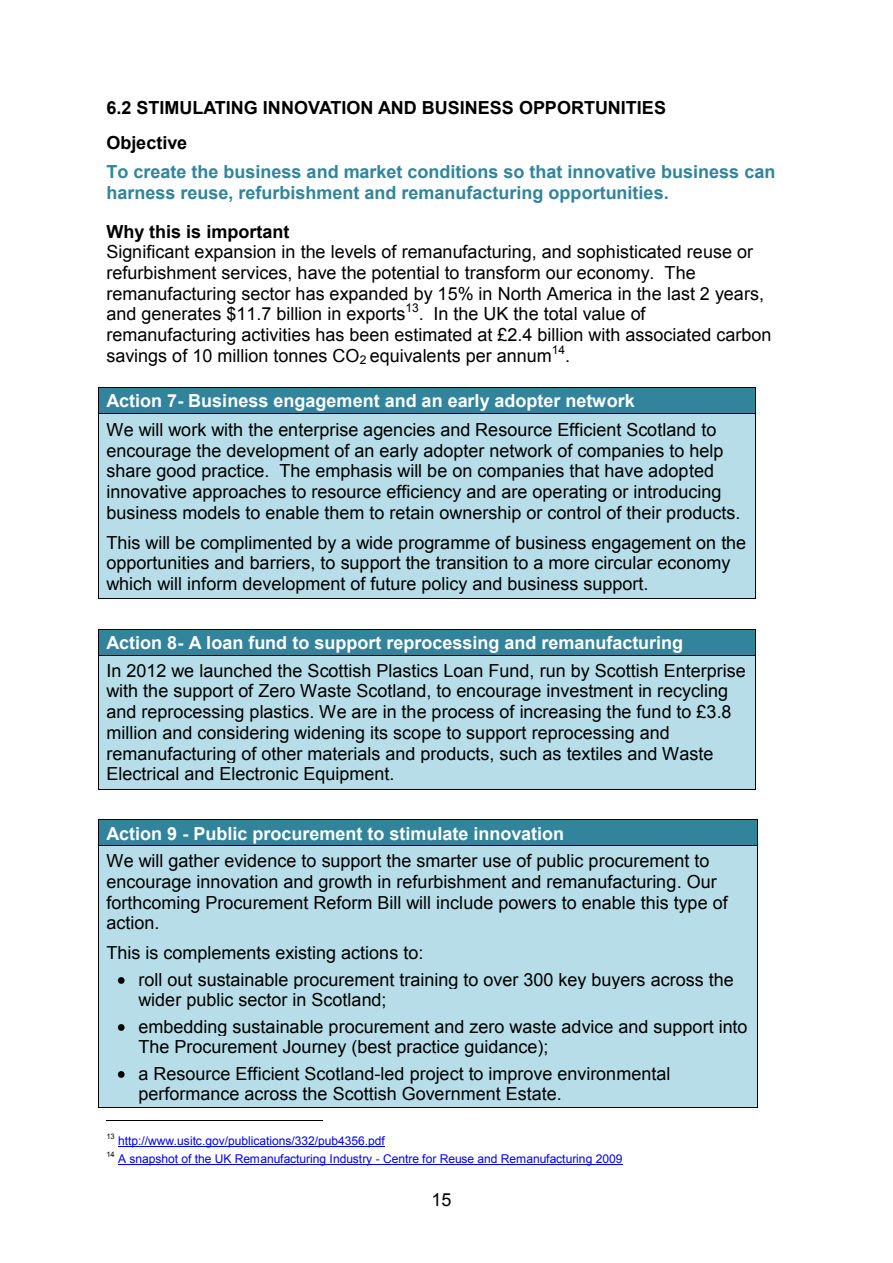
<style>
.page{position:relative;width:893px;height:1263px;background:#fff}
.page>*{position:absolute;margin:0;border:0;box-sizing:border-box;transform-origin:0 0}
.t1{font:18px/20.7px "Arial";color:#000}
.t2{font:700 18px "Arial";color:#fff}
.t3{font:700 18px/20.7px "Arial";color:#31849b}
.t4{font:700 18px "Arial";color:#000}
.t5{font:700 18px "Arial";color:#000}
.t6{font:12px "Arial";letter-spacing:-.005em;color:#00f}
.t7{font:12px "Arial";color:#000}
.t8{font:7.5px "Arial";color:#000}
</style>
<div class="page">
<div style="left:99px;top:387px;width:7px;height:26px;background:#31849b"></div>
<div style="left:747px;top:387px;width:8px;height:26px;background:#31849b"></div>
<div style="left:106px;top:387px;width:641px;height:26px;background:#31849b"></div>
<hr style="left:99px;top:387px;width:656px;height:1px;background:#000">
<div style="left:99px;top:414px;width:7px;height:185px;background:#b6dde8"></div>
<div style="left:747px;top:414px;width:8px;height:185px;background:#b6dde8"></div>
<div style="left:106px;top:414px;width:641px;height:26px;background:#b6dde8"></div>
<div style="left:106px;top:440px;width:641px;height:21px;background:#b6dde8"></div>
<div style="left:106px;top:461px;width:641px;height:21px;background:#b6dde8"></div>
<div style="left:106px;top:482px;width:641px;height:20px;background:#b6dde8"></div>
<div style="left:106px;top:502px;width:641px;height:30px;background:#b6dde8"></div>
<div style="left:106px;top:532px;width:641px;height:21px;background:#b6dde8"></div>
<div style="left:106px;top:553px;width:641px;height:20px;background:#b6dde8"></div>
<div style="left:106px;top:573px;width:641px;height:26px;background:#b6dde8"></div>
<svg style="left:98px;top:387px;width:1px;height:26px"></svg>
<hr style="left:99px;top:413px;width:656px;height:1px;background:#000">
<svg style="left:755px;top:387px;width:1px;height:26px"></svg>
<hr style="left:98px;top:413px;width:1px;height:186px;background:#000">
<hr style="left:99px;top:599px;width:656px;height:1px;background:#000">
<hr style="left:755px;top:413px;width:1px;height:186px;background:#000">
<div style="left:99px;top:630px;width:7px;height:25px;background:#31849b"></div>
<div style="left:747px;top:630px;width:8px;height:25px;background:#31849b"></div>
<div style="left:106px;top:630px;width:641px;height:25px;background:#31849b"></div>
<hr style="left:99px;top:629px;width:656px;height:1px;background:#000">
<div style="left:99px;top:656px;width:7px;height:133px;background:#b6dde8"></div>
<div style="left:747px;top:656px;width:8px;height:133px;background:#b6dde8"></div>
<div style="left:106px;top:656px;width:641px;height:25px;background:#b6dde8"></div>
<div style="left:106px;top:681px;width:641px;height:21px;background:#b6dde8"></div>
<div style="left:106px;top:702px;width:641px;height:20px;background:#b6dde8"></div>
<div style="left:106px;top:722px;width:641px;height:21px;background:#b6dde8"></div>
<div style="left:106px;top:743px;width:641px;height:21px;background:#b6dde8"></div>
<div style="left:106px;top:764px;width:641px;height:25px;background:#b6dde8"></div>
<svg style="left:98px;top:629px;width:1px;height:27px"></svg>
<hr style="left:99px;top:655px;width:656px;height:1px;background:#000">
<svg style="left:755px;top:629px;width:1px;height:27px"></svg>
<hr style="left:98px;top:656px;width:1px;height:133px;background:#000">
<hr style="left:99px;top:789px;width:656px;height:1px;background:#000">
<hr style="left:755px;top:656px;width:1px;height:133px;background:#000">
<div style="left:99px;top:820px;width:7px;height:25px;background:#31849b"></div>
<div style="left:749px;top:820px;width:8px;height:25px;background:#31849b"></div>
<div style="left:106px;top:820px;width:643px;height:25px;background:#31849b"></div>
<hr style="left:99px;top:819px;width:658px;height:1px;background:#000">
<div style="left:99px;top:846px;width:7px;height:261px;background:#b6dde8"></div>
<div style="left:749px;top:846px;width:8px;height:261px;background:#b6dde8"></div>
<div style="left:106px;top:846px;width:643px;height:25px;background:#b6dde8"></div>
<div style="left:106px;top:871px;width:643px;height:21px;background:#b6dde8"></div>
<div style="left:106px;top:892px;width:643px;height:21px;background:#b6dde8"></div>
<div style="left:106px;top:913px;width:643px;height:29px;background:#b6dde8"></div>
<div style="left:106px;top:942px;width:643px;height:26px;background:#b6dde8"></div>
<div style="left:106px;top:968px;width:643px;height:21px;background:#b6dde8"></div>
<img style="left:117px;top:977px;width:8px;height:7px">
<div style="left:106px;top:989px;width:643px;height:26px;background:#b6dde8"></div>
<div style="left:106px;top:1015px;width:643px;height:22px;background:#b6dde8"></div>
<img style="left:117px;top:1024px;width:8px;height:7px">
<div style="left:106px;top:1037px;width:643px;height:25px;background:#b6dde8"></div>
<div style="left:106px;top:1062px;width:643px;height:22px;background:#b6dde8"></div>
<img style="left:117px;top:1071px;width:8px;height:7px">
<div style="left:106px;top:1084px;width:643px;height:23px;background:#b6dde8"></div>
<svg style="left:98px;top:819px;width:1px;height:27px"></svg>
<hr style="left:99px;top:845px;width:658px;height:1px;background:#000">
<svg style="left:757px;top:819px;width:1px;height:27px"></svg>
<hr style="left:98px;top:846px;width:1px;height:262px;background:#000">
<hr style="left:99px;top:1108px;width:658px;height:1px;background:#000">
<hr style="left:757px;top:846px;width:1px;height:262px;background:#000">
<hr style="left:106px;top:1120px;width:216px;height:1px;background:#000">
<hr style="left:118px;top:1146px;width:267px;height:1px;background:#00f">
<hr style="left:118px;top:1164px;width:504px;height:1px;background:#00f">
<p class="t4" style="left:106px;top:98px;width:561px">6.2 STIMULATING INNOVATION AND BUSINESS OPPORTUNITIES</p>
<p class="t5" style="left:106px;top:130px;width:82px">Objective</p>
<p class="t3" style="left:106px;top:162px;width:671px">To create the business and market conditions so that innovative business can harness reuse, refurbishment and remanufacturing opportunities.</p>
<p class="t5" style="left:106px;top:219px;width:185px">Why this is important</p>
<p class="t1" style="left:106px;top:242px;width:659px">Significant expansion in the levels of remanufacturing, and sophisticated reuse or refurbishment services, have the potential to transform our economy. The remanufacturing sector has expanded by 15% in North America in the last 2 years, and generates $11.7 billion in exports</p>
<p class="t7" style="left:406px;top:300px;width:15px">13</p>
<p class="t1" style="left:106px;top:304px;width:667px;text-indent:313px">. In the UK the total value of remanufacturing activities has been estimated at £2.4 billion with associated carbon savings of 10 million tonnes CO<sub>2</sub> equivalents per annum</p>
<p class="t7" style="left:552px;top:341px;width:15px">14</p>
<p class="t1" style="left:565px;top:345px;width:7px">.</p>
<p class="t2" style="left:106px;top:389px;width:530px">Action 7- Business engagement and an early adopter network</p>
<p class="t1" style="left:106px;top:420px;width:635px">We will work with the enterprise agencies and Resource Efficient Scotland to encourage the development of an early adopter network of companies to help share good practice. The emphasis will be on companies that have adopted innovative approaches to resource efficiency and are operating or introducing business models to enable them to retain ownership or control of their products.</p>
<p class="t1" style="left:106px;top:532px;width:641px">This will be complimented by a wide programme of business engagement on the opportunities and barriers, to support the transition to a more circular economy which will inform development of future policy and business support.</p>
<p class="t2" style="left:106px;top:631px;width:578px">Action 8- A loan fund to support reprocessing and remanufacturing</p>
<p class="t1" style="left:106px;top:660px;width:641px">In 2012 we launched the Scottish Plastics Loan Fund, run by Scottish Enterprise with the support of Zero Waste Scotland, to encourage investment in recycling and reprocessing plastics. We are in the process of increasing the fund to £3.8 million and considering widening its scope to support reprocessing and remanufacturing of other materials and products, such as textiles and Waste Electrical and Electronic Equipment.</p>
<p class="t2" style="left:106px;top:822px;width:459px">Action 9 - Public procurement to stimulate innovation</p>
<p class="t1" style="left:106px;top:851px;width:623px">We will gather evidence to support the smarter use of public procurement to encourage innovation and growth in refurbishment and remanufacturing. Our forthcoming Procurement Reform Bill will include powers to enable this type of action.</p>
<p class="t1" style="left:138px;top:940px;width:597px;line-height:26.4px;text-indent:-32px">This is complements existing actions to:<br>roll out sustainable procurement training to over 300 key buyers across the</p>
<p class="t1" style="left:138px;top:987px;width:611px;line-height:26.4px">wider public sector in Scotland;<br>embedding sustainable procurement and zero waste advice and support into</p>
<p class="t1" style="left:138px;top:1034px;width:534px;line-height:26.4px">The Procurement Journey (best practice guidance);<br>a Resource Efficient Scotland-led project to improve environmental</p>
<p class="t1" style="left:138px;top:1084px;width:425px">performance across the Scottish Government Estate.</p>
<p class="t8" style="left:106px;top:1131px;width:10px">13</p>
<p class="t6" style="left:118px;top:1132px;width:268px">http://www.usitc.gov/publications/332/pub4356.pdf</p>
<p class="t8" style="left:106px;top:1149px;width:10px">14</p>
<p class="t6" style="left:118px;top:1150px;width:506px">A snapshot of the UK Remanufacturing Industry - Centre for Reuse and Remanufacturing 2009</p>
<p class="t1" style="left:431px;top:1189px;width:22px">15</p>
</div>
